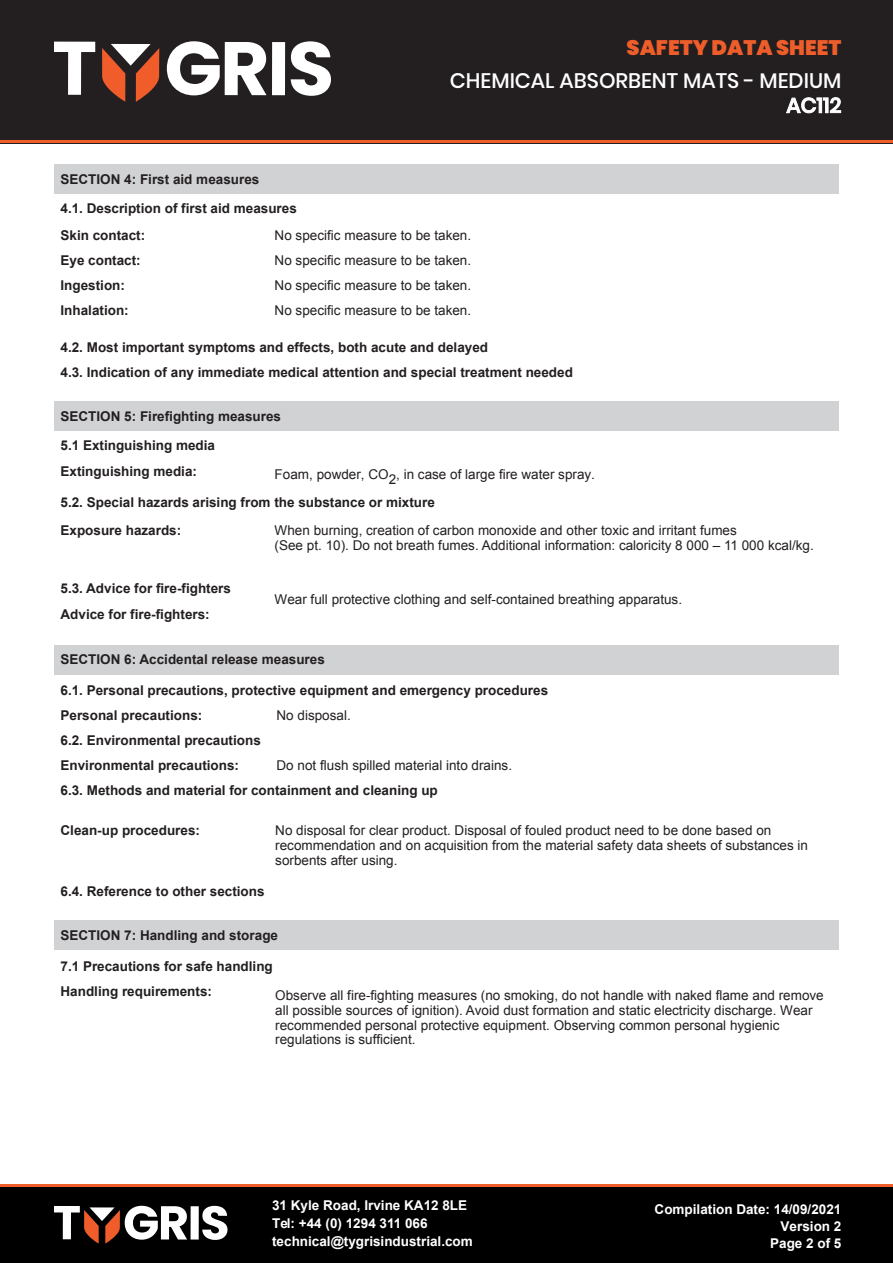
<style>
.page{position:relative;width:893px;height:1263px;background:#fff}
.page>*{position:absolute;margin:0;border:0;box-sizing:border-box;transform-origin:0 0}
.t1{font:500 21px/25.2px "Poppins";color:#fff;text-align:right}
.t2{font:900 21px "Poppins";color:#ef5d2a}
.t3{font:13.5px/14.9px "Arial";color:#231f20}
.t4{font:700 13.5px/25.2px "Arial";color:#231f20}
.t5{font:700 13.5px "Arial";color:#231f20}
.t6{font:700 13.5px/18px "Arial";color:#fff}
.t7{font:700 13.5px/17px "Arial";color:#fff;text-align:right}
.s1{font-style:inherit}
</style>
<div class="page">
<div style="left:0;top:1186px;width:893px;height:77px;background:#000001"></div>
<hr style="left:0;top:1184px;width:893px;height:2px;background:#ef5d2a">
<div style="left:191px;top:1206px;width:8px;height:33px;background:#fff"></div>
<svg style="left:202px;top:1206px;width:26px;height:34px"></svg>
<svg style="left:54px;top:1206px;width:133px;height:38px"></svg>
<div style="left:54px;top:164px;width:784px;height:29px;background:#d1d2d4"></div>
<div style="left:54px;top:401px;width:784px;height:30px;background:#d1d2d4"></div>
<div style="left:54px;top:645px;width:784px;height:29px;background:#d1d2d4"></div>
<div style="left:54px;top:920px;width:784px;height:30px;background:#d1d2d4"></div>
<div style="left:0;top:0;width:893px;height:143px;background:#231f20"></div>
<hr style="left:0;top:140px;width:893px;height:3px;background:#ef5d2a">
<svg style="left:54px;top:42px;width:41px;height:53px"></svg>
<svg style="left:167px;top:41px;width:100px;height:54px"></svg>
<div style="left:272px;top:42px;width:13px;height:53px;background:#fff"></div>
<svg style="left:291px;top:41px;width:40px;height:55px"></svg>
<svg style="left:102px;top:44px;width:57px;height:58px"></svg>
<p class="t5" style="left:61px;top:169px;width:200px">SECTION 4: First aid measures</p>
<h1 class="t2" style="left:627px;top:36px;width:216px">SAFETY DATA SHEET</h1>
<h1 class="t1" style="left:450px;top:68px;width:393px">CHEMICAL ABSORBENT MATS - MEDIUM<br>AC112</h1>
<p class="t4" style="left:61px;top:195px;width:238px;line-height:27px">4.1. Description of first aid measures<br>Skin contact:</p>
<p class="t4" style="left:61px;top:248px;width:82px">Eye contact:<br>Ingestion:<br>Inhalation:</p>
<p class="t3" style="left:275px;top:223px;width:198px;line-height:25.2px;text-align:justify">No specific measure to be taken.<br>No specific measure to be taken.<br>No specific measure to be taken.<br>No specific measure to be taken.</p>
<p class="t4" style="left:61px;top:335px;width:514px">4.2. Most important symptoms and effects, both acute and delayed<br>4.3. Indication of any immediate medical attention and special treatment needed</p>
<p class="t4" style="left:61px;top:404px;width:222px">SECTION 5: Firefighting measures</p>
<p class="t4" style="left:61px;top:434px;width:156px">5.1 Extinguishing media<br>Extinguishing media:</p>
<p class="t3" style="left:275px;top:467px;width:322px">Foam, powder, CO2, in case of large fire water spray.</p>
<p class="t4" style="left:61px;top:489px;width:376px;line-height:27.9px">5.2. Special hazards arising from the substance or mixture<br>Exposure hazards:</p>
<p class="t3" style="left:275px;top:523px;width:541px">When burning, creation of carbon monoxide and other toxic and irritant fumes<br>(See pt. 10). Do not breath fumes. Additional information: caloricity 8 000 – 11 000 kcal/kg.</p>
<p class="t4" style="left:61px;top:576px;width:172px">5.3. Advice for fire-fighters<br>Advice for fire-fighters:</p>
<p class="t3" style="left:275px;top:592px;width:409px">Wear full protective clothing and self-contained breathing apparatus.</p>
<p class="t5" style="left:61px;top:650px;width:266px">SECTION 6: Accidental release measures</p>
<p class="t4" style="left:61px;top:678px;width:489px">6.1. Personal precautions, protective equipment and emergency procedures<br>Personal precautions:</p>
<p class="t3" style="left:277px;top:708px;width:76px">No disposal.</p>
<p class="t4" style="left:61px;top:728px;width:202px">6.2. Environmental precautions<br>Environmental precautions:</p>
<p class="t3" style="left:277px;top:758px;width:237px">Do not flush spilled material into drains.</p>
<p class="t4" style="left:61px;top:778px;width:379px">6.3. Methods and material for containment and cleaning up</p>
<p class="t4" style="left:61px;top:818px;width:141px">Clean-up procedures:</p>
<p class="t3" style="left:275px;top:823px;width:534px">No disposal for clear product. Disposal of fouled product need to be done based on recommendation and on acquisition from the material safety data sheets of substances in sorbents after using.</p>
<p class="t4" style="left:61px;top:879px;width:206px">6.4. Reference to other sections</p>
<p class="t5" style="left:61px;top:926px;width:219px">SECTION 7: Handling and storage</p>
<p class="t4" style="left:61px;top:954px;width:214px">7.1 Precautions for safe handling<br>Handling requirements:</p>
<p class="t3" style="left:275px;top:988px;width:550px">Observe all fire-fighting measures (no smoking, do not handle with naked flame and remove all possible sources of ignition). Avoid dust formation and static electricity discharge. Wear recommended personal protective equipment. Observing common personal hygienic regulations is sufficient.</p>
<p class="t6" style="left:272px;top:1197px;width:202px">31 Kyle Road, Irvine KA12 8LE<br>Tel: +44 (0) 1294 311 066 technical@tygrisindustrial.com</p>
<p class="t7" style="left:655px;top:1200px;width:188px">Compilation Date: 14/09/2021<br>Version 2<br>Page 2 of <span class="s1">5</span></p>
</div>
